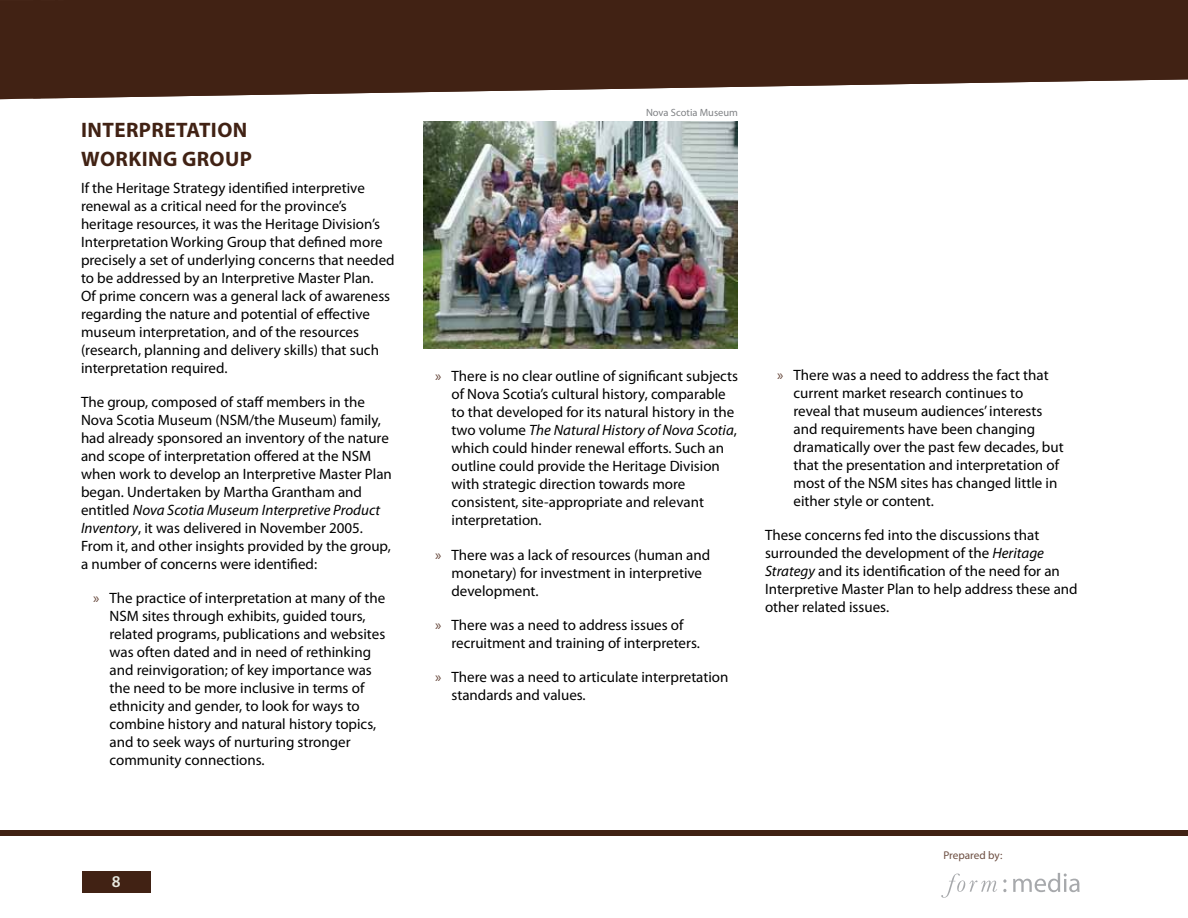
<style>
.page{position:relative;width:1188px;height:918px;background:#fff}
.page>*{position:absolute;margin:0;border:0;box-sizing:border-box;transform-origin:0 0}
.t1{font:700 21px/28.8px "Myriad Pro";color:#412214}
.t2{font:600 16.5px "Myriad Pro";color:#e8e9e0}
.t3{font:15px/18px "Myriad Pro";color:#000}
.t4{font:11.25px "Myriad Pro";letter-spacing:-.005em;color:#6c4e41}
.t5{font:10.5px "Myriad Pro";color:#808285}
.s1{font-style:italic}
.s2{color:#644539}
</style>
<div class="page">
<svg style="left:1013px;top:873px;width:67px;height:19px"></svg>
<svg style="left:941px;top:874px;width:56px;height:24px"></svg>
<div style="left:82px;top:872px;width:68px;height:21px;background:#412214"></div>
<div style="left:0;top:831px;width:1188px;height:5px;background:#412214"></div>
<svg style="left:0;top:0;width:1188px;height:99px;background:#53372a"></svg>
<img style="left:423px;top:122px;width:315px;height:226px">
<h1 class="t1" style="left:81px;top:115px;width:33px">INTERPRETATION<br>WORKING</h1>
<h1 class="t1" style="left:182px;top:144px;width:30px">GROUP</h1>
<p class="t3" style="left:81px;top:178px;width:315px">If the Heritage Strategy identified interpretive renewal as a critical need for the province’s heritage resources, it was the Heritage Division’s Interpretation Working Group that defined more precisely a set of underlying concerns that needed to be addressed by an Interpretive Master Plan.<br>Of prime concern was a general lack of awareness regarding the nature and potential of effective museum interpretation, and of the resources (research, planning and delivery skills) that such interpretation required.</p>
<p class="t3" style="left:81px;top:393px;width:312px">The group, composed of staff members in the Nova Scotia Museum (NSM/the Museum) family, had already sponsored an inventory of the nature and scope of interpretation offered at the NSM when work to develop an Interpretive Master Plan began. Undertaken by Martha Grantham and entitled <span class="s1">Nova Scotia Museum Interpretive Product Inventory</span>, it was delivered in November 2005.<br>From it, and other insights provided by the group, a number of concerns were identified:</p>
<p class="t3" style="left:110px;top:589px;width:277px;text-indent:-16px"><span class="s2">»</span> The practice of interpretation at many of the NSM sites through exhibits, guided tours, related programs, publications and websites was often dated and in need of rethinking and reinvigoration; of key importance was the need to be more inclusive in terms of ethnicity and gender, to look for ways to combine history and natural history topics, and to seek ways of nurturing stronger community connections.</p>
<p class="t2" style="left:112px;top:871px;width:10px">8</p>
<p class="t5" style="left:646px;top:106px;width:93px">Nova Scotia Museum</p>
<p class="t3" style="left:452px;top:367px;width:288px;text-indent:-16px"><span class="s2">»</span> There is no clear outline of significant subjects of Nova Scotia’s cultural history, comparable to that developed for its natural history in the two volume <span class="s1">The Natural History of Nova Scotia</span>, which could hinder renewal efforts. Such an outline could provide the Heritage Division with strategic direction towards more consistent, site-appropriate and relevant interpretation.</p>
<p class="t3" style="left:452px;top:545px;width:260px;text-indent:-16px"><span class="s2">»</span> There was a lack of resources (human and monetary) for investment in interpretive development.</p>
<p class="t3" style="left:452px;top:616px;width:250px;text-indent:-16px"><span class="s2">»</span> There was a need to address issues of recruitment and training of interpreters.</p>
<p class="t3" style="left:452px;top:668px;width:279px;text-indent:-16px"><span class="s2">»</span> There was a need to articulate interpretation standards and values.</p>
<p class="t3" style="left:794px;top:366px;width:272px;text-indent:-16px"><span class="s2">»</span> There was a need to address the fact that current market research continues to reveal that museum audiences’ interests and requirements have been changing dramatically over the past few decades, but that the presentation and interpretation of most of the NSM sites has changed little in either style or content.</p>
<p class="t3" style="left:765px;top:526px;width:314px">These concerns fed into the discussions that surrounded the development of the <span class="s1">Heritage Strategy</span> and its identification of the need for an Interpretive Master Plan to help address these and other related issues.</p>
<p class="t4" style="left:944px;top:848px;width:60px">Prepared by:</p>
</div>
